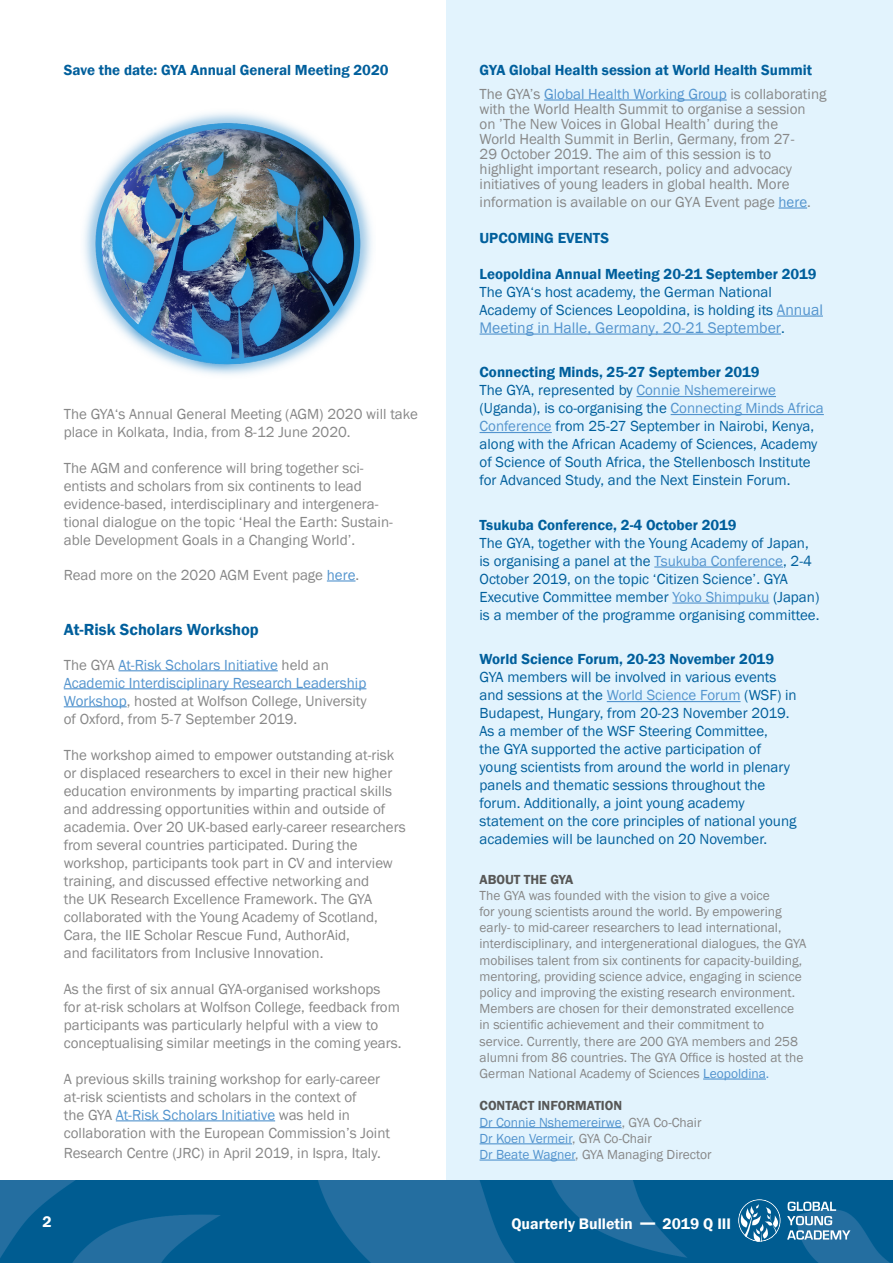
<style>
.page{position:relative;width:893px;height:1263px;background:#fff}
.page>*{position:absolute;margin:0;border:0;box-sizing:border-box;transform-origin:0 0}
.t1{font:600 16.5px "Franklin Gothic";color:#005f9c}
.t2{font:15.75px "Franklin Gothic";color:#5394ce}
.t3{font:600 15.75px "Franklin Gothic";color:#fff}
.t4{font:15px/18px "Franklin Gothic";color:#878787}
.t5{font:15px/18px "Franklin Gothic";color:#005f9c}
.t6{font:600 15px/23.5px "Franklin Gothic";color:#005f9c}
.t7{font:13.5px/16.2px "Franklin Gothic";color:#878787}
.t8{font:13.5px/16.2px "Franklin Gothic";color:#5394ce}
.t9{font:600 13.5px "Franklin Gothic";color:#575756}
.s1{color:#5394ce}
.s2{font-weight:400;color:#878787}
.s3{font-weight:400;color:#5394ce}
.s4{font-size:15.75px;color:#5394ce}
.s5{font-size:15px;color:#005f9c}
.s6{font-weight:600}
.s7{font-weight:600;color:#575756}
.s8{color:#878787}
.s9{font-size:21px}
</style>
<div class="page">
<div style="left:446px;top:0;width:447px;height:1263px;background:#e2f3fd"></div>
<img style="left:0;top:1180px;width:893px;height:83px">
<svg style="left:738px;top:1199px;width:43px;height:43px"></svg>
<svg style="left:787px;top:1201px;width:63px;height:38px"></svg>
<hr style="left:544px;top:99px;width:183px;height:2px;background:#5394ce">
<hr style="left:778px;top:207px;width:29px;height:2px;background:#5394ce">
<hr style="left:777px;top:315px;width:46px;height:2px;background:#5394ce">
<hr style="left:480px;top:333px;width:301px;height:2px;background:#5394ce">
<hr style="left:636px;top:396px;width:140px;height:1px;background:#5394ce">
<hr style="left:671px;top:414px;width:153px;height:1px;background:#5394ce">
<hr style="left:480px;top:432px;width:72px;height:1px;background:#5394ce">
<hr style="left:654px;top:566px;width:129px;height:2px;background:#5394ce">
<hr style="left:672px;top:602px;width:97px;height:2px;background:#5394ce">
<hr style="left:607px;top:701px;width:134px;height:1px;background:#5394ce">
<hr style="left:703px;top:1078px;width:63px;height:1px;background:#5394ce">
<hr style="left:480px;top:1127px;width:142px;height:1px;background:#5394ce">
<hr style="left:480px;top:1143px;width:92px;height:1px;background:#5394ce">
<hr style="left:480px;top:1159px;width:95px;height:1px;background:#5394ce">
<svg style="left:327px;top:580px;width:28px;height:1px"></svg>
<hr style="left:119px;top:670px;width:159px;height:1px;background:#5394ce">
<hr style="left:64px;top:688px;width:302px;height:1px;background:#5394ce">
<hr style="left:64px;top:706px;width:63px;height:1px;background:#5394ce">
<hr style="left:116px;top:1120px;width:159px;height:1px;background:#5394ce">
<img style="left:84px;top:112px;width:288px;height:263px">
<p class="t6" style="left:64px;top:59px;width:326px">Save the date: GYA Annual General Meeting 2020</p>
<p class="t4" style="left:64px;top:405px;width:356px">The GYA‘s Annual General Meeting (AGM) 2020 will take place in Kolkata, India, from 8-12 June 2020.</p>
<p class="t4" style="left:64px;top:459px;width:331px">The AGM and conference will bring together sci&shy;entists and scholars from six continents to lead evidence-based, interdisciplinary and intergenera&shy;tional dialogue on the topic ‘Heal the Earth: Sustain&shy;able Development Goals in a Changing World’.</p>
<p class="t4" style="left:64px;top:566px;width:297px">Read more on the 2020 AGM Event page <span class="s1">here</span>.</p>
<p class="t1" style="left:64px;top:619px;width:197px">At-Risk Scholars Workshop</p>
<p class="t4" style="left:64px;top:656px;width:304px">The GYA <span class="s1">At-Risk Scholars Initiative</span> held an <span class="s1">Academic Interdisciplinary Research Leadership Workshop</span>, hosted at Wolfson College, University of Oxford, from 5-7 September 2019.</p>
<p class="t4" style="left:64px;top:746px;width:343px">The workshop aimed to empower outstanding at-risk or displaced researchers to excel in their new higher education environments by imparting practical skills and addressing opportunities within and outside of academia. Over 20 UK-based early-career researchers from several countries participated. During the workshop, participants took part in CV and interview training, and discussed effective networking and<br>the UK Research Excellence Framework. The GYA collaborated with the Young Academy of Scotland, Cara, the IIE Scholar Rescue Fund, AuthorAid,<br>and facilitators from Inclusive Innovation.</p>
<p class="t4" style="left:64px;top:980px;width:339px">As the first of six annual GYA-organised workshops<br>for at-risk scholars at Wolfson College, feedback from participants was particularly helpful with a view to conceptualising similar meetings in the coming years.</p>
<p class="t4" style="left:64px;top:1070px;width:328px">A previous skills training workshop for early-career at-risk scientists and scholars in the context of<br>the GYA <span class="s1">At-Risk Scholars Initiative</span> was held in collaboration with the European Commission’s Joint</p>
<p class="t4" style="left:64px;top:1144px;width:318px">Research Centre (JRC) in April 2019, in Ispra, Italy.</p>
<p class="t6" style="left:480px;top:59px;width:348px">GYA Global Health session at World Health Summit<br><span class="s2">The GYA’s</span> <span class="s3">Global Health Working Group</span> <span class="s2">is collaborating</span></p>
<p class="t4" style="left:480px;top:102px;width:328px;line-height:15px">with the World Health Summit to organise a session on ’The New Voices in Global Health’ during the World Health Summit in Berlin, Germany, from 27- 29 October 2019. The aim of this session is to highlight important research, policy and advocacy initiatives of young leaders in global health. More</p>
<p class="t4" style="left:480px;top:193px;width:333px">information is available on our GYA Event page <span class="s1">here</span>.</p>
<p class="t6" style="left:480px;top:226px;width:131px">UPCOMING EVENTS</p>
<p class="t6" style="left:480px;top:262px;width:339px">Leopoldina Annual Meeting 20-21 September 2019</p>
<p class="t5" style="left:480px;top:283px;width:345px">The GYA‘s host academy, the German National<br>Academy of Sciences Leopoldina, is holding its <span class="s4">Annual</span></p>
<p class="t2" style="left:480px;top:318px;width:307px">Meeting in Halle, Germany, 20-21 September<span class="s5">.</span></p>
<p class="t5" style="left:480px;top:364px;width:346px"><span class="s6">Connecting Minds, 25-27 September 2019<br></span>The GYA, represented by <span class="s1">Connie Nshemereirwe </span>(Uganda), is co-organising the <span class="s1">Connecting Minds Africa Conference</span> from 25-27 September in Nairobi, Kenya, along with the African Academy of Sciences, Academy of Science of South Africa, the Stellenbosch Institute for Advanced Study, and the Next Einstein Forum.</p>
<p class="t6" style="left:480px;top:513px;width:259px">Tsukuba Conference, 2-4 October 2019</p>
<p class="t5" style="left:479px;top:534px;width:341px">The GYA, together with the Young Academy of Japan, is organising a panel at the <span class="s1">Tsukuba Conference</span>, 2-4<br>October 2019, on the topic ‘Citizen Science’. GYA Executive Committee member <span class="s1">Yoko Shimpuku</span> (Japan) is a member of the programme organising committee.</p>
<p class="t6" style="left:480px;top:648px;width:296px">World Science Forum, 20-23 November 2019</p>
<p class="t5" style="left:480px;top:669px;width:319px">GYA members will be involved in various events and sessions at the <span class="s1">World Science Forum</span> (WSF) in Budapest, Hungary, from 20-23 November 2019.<br>As a member of the WSF Steering Committee,<br>the GYA supported the active participation of young scientists from around the world in plenary panels and thematic sessions throughout the forum. Additionally, a joint young academy statement on the core principles of national young academies will be launched on 20 November.</p>
<p class="t9" style="left:480px;top:871px;width:95px">ABOUT THE GYA</p>
<p class="t7" style="left:480px;top:887px;width:328px">The GYA was founded with the vision to give a voice<br>for young scientists around the world. By empowering early- to mid-career researchers to lead international, interdisciplinary, and intergenerational dialogues, the GYA mobilises talent from six continents for capacity-building, mentoring, providing science advice, engaging in science policy and improving the existing research environment.<br>Members are chosen for their demonstrated excellence in scientific achievement and their commitment to service. Currently, there are 200 GYA members and 258 alumni from 86 countries. The GYA Office is hosted at the German National Academy of Sciences <span class="s1">Leopoldina.</span></p>
<p class="t8" style="left:480px;top:1098px;width:234px"><span class="s7">CONTACT INFORMATION<br></span>Dr Connie Nshemereirwe<span class="s8">, GYA Co-Chair<br></span>Dr Koen Vermeir<span class="s8">, GYA Co-Chair<br></span>Dr Beate Wagner<span class="s8">, GYA Managing Director</span></p>
<p class="t3" style="left:43px;top:1212px;width:11px">2</p>
<p class="t3" style="left:511px;top:1214px;width:221px">Quarterly Bulletin <span class="s9">—</span> 2019 Q III</p>
</div>
